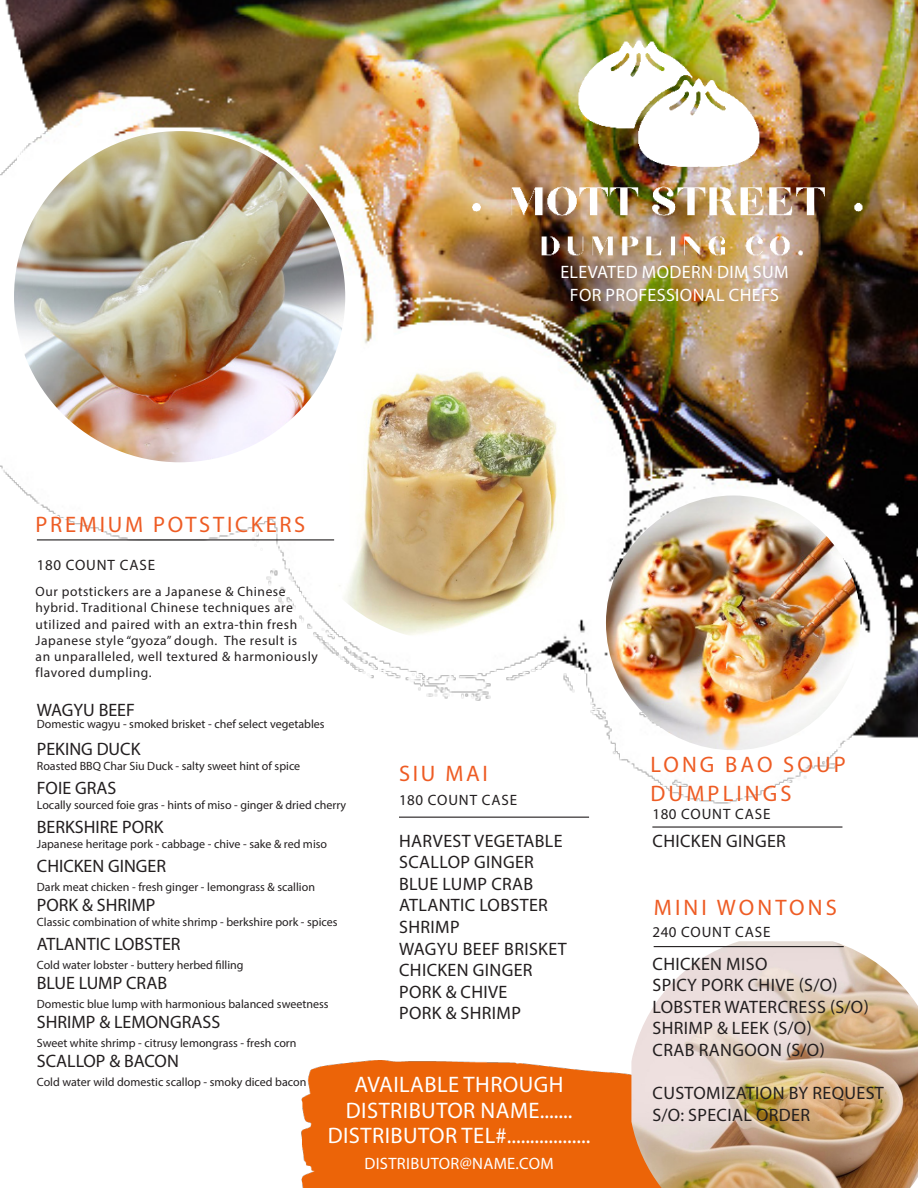
<style>
.page{position:relative;width:918px;height:1188px;background:#fff}
.page>*{position:absolute;margin:0;border:0;box-sizing:border-box;transform-origin:0 0}
.t1{font:22.5px/25.5px "Myriad Pro";letter-spacing:.02em;color:#fff;text-align:center}
.t2{font:22.5px/28.5px "Myriad Pro";letter-spacing:.125em;color:#ee5c24}
.t3{font:18px/21.6px "Myriad Pro";letter-spacing:.02em;color:#231f20}
.t4{font:18px "Myriad Pro";color:#231f20}
.t5{font:18px/23px "Myriad Pro";letter-spacing:.02em;color:#fff;text-align:center}
.t6{font:16.5px "Myriad Pro";letter-spacing:.02em;color:#fff}
.t7{font:15px "Myriad Pro";letter-spacing:.06em;color:#231f20}
.t8{font:13.5px/16.2px "Myriad Pro";letter-spacing:.04em;color:#231f20}
.t9{font:12px "Myriad Pro";color:#231f20}
</style>
<div class="page">
<img style="left:0;top:0;width:918px;height:804px">
<img style="left:301px;top:1060px;width:330px;height:128px">
<img style="left:447px;top:26px;width:443px;height:248px">
<img style="left:14px;top:131px;width:331px;height:331px;border-radius:166px">
<img style="left:291px;top:326px;width:315px;height:315px;border-radius:157px">
<img style="left:606px;top:496px;width:255px;height:254px;border-radius:127px">
<img style="left:631px;top:941px;width:287px;height:247px">
<hr style="left:37px;top:539px;width:297px;height:1px;background:#231f20">
<hr style="left:399px;top:817px;width:190px;height:1px;background:#231f20">
<hr style="left:652px;top:826px;width:190px;height:2px;background:#231f20">
<hr style="left:654px;top:946px;width:190px;height:1px;background:#231f20">
<p class="t2" style="left:36px;top:510px;width:271px">PREMIUM POTSTICKERS</p>
<p class="t7" style="left:37px;top:556px;width:120px">180 COUNT CASE</p>
<p class="t8" style="left:36px;top:583px;width:284px">Our potstickers are a Japanese &amp; Chinese hybrid. Traditional Chinese techniques are utilized and paired with an extra-thin fresh Japanese style “gyoza” dough. The result is<br>an unparalleled, well textured &amp; harmoniously flavored dumpling.</p>
<p class="t5" style="left:560px;top:260px;width:230px">ELEVATED MODERN DIM SUM<br>FOR PROFESSIONAL CHEFS</p>
<p class="t4" style="left:37px;top:699px;width:100px">WAGYU BEEF</p>
<p class="t9" style="left:37px;top:716px;width:289px">Domestic wagyu - smoked brisket - chef select vegetables</p>
<p class="t4" style="left:37px;top:738px;width:105px">PEKING DUCK</p>
<p class="t9" style="left:37px;top:758px;width:265px">Roasted BBQ Char Siu Duck - salty sweet hint of spice</p>
<p class="t4" style="left:37px;top:777px;width:81px">FOIE GRAS</p>
<p class="t9" style="left:37px;top:797px;width:311px">Locally sourced foie gras - hints of miso - ginger &amp; dried cherry</p>
<p class="t4" style="left:37px;top:816px;width:128px">BERKSHIRE PORK</p>
<p class="t9" style="left:37px;top:836px;width:292px">Japanese heritage pork - cabbage - chive - sake &amp; red miso</p>
<p class="t4" style="left:37px;top:855px;width:131px">CHICKEN GINGER</p>
<p class="t9" style="left:37px;top:880px;width:280px">Dark meat chicken - fresh ginger - lemongrass &amp; scallion</p>
<p class="t4" style="left:37px;top:894px;width:120px">PORK &amp; SHRIMP</p>
<p class="t9" style="left:37px;top:914px;width:302px">Classic combination of white shrimp - berkshire pork - spices</p>
<p class="t4" style="left:37px;top:933px;width:145px">ATLANTIC LOBSTER</p>
<p class="t9" style="left:37px;top:958px;width:208px">Cold water lobster - buttery herbed filling</p>
<p class="t4" style="left:37px;top:972px;width:132px">BLUE LUMP CRAB</p>
<p class="t9" style="left:37px;top:997px;width:293px">Domestic blue lump with harmonious balanced sweetness</p>
<p class="t4" style="left:37px;top:1011px;width:185px">SHRIMP &amp; LEMONGRASS</p>
<p class="t9" style="left:37px;top:1036px;width:261px">Sweet white shrimp - citrusy lemongrass - fresh corn</p>
<p class="t4" style="left:37px;top:1050px;width:144px">SCALLOP &amp; BACON</p>
<p class="t9" style="left:37px;top:1075px;width:271px">Cold water wild domestic scallop - smoky diced bacon</p>
<p class="t2" style="left:399px;top:759px;width:91px">SIU MAI</p>
<p class="t7" style="left:399px;top:791px;width:120px">180 COUNT CASE</p>
<p class="t3" style="left:399px;top:829px;width:169px">HARVEST VEGETABLE<br>SCALLOP GINGER<br>BLUE LUMP CRAB<br>ATLANTIC LOBSTER<br>SHRIMP<br>WAGYU BEEF BRISKET<br>CHICKEN GINGER<br>PORK &amp; CHIVE<br>PORK &amp; SHRIMP</p>
<p class="t1" style="left:354px;top:1072px;width:211px">AVAILABLE THROUGH</p>
<p class="t1" style="left:328px;top:1097px;width:264px">DISTRIBUTOR NAME.......<br>DISTRIBUTOR TEL#..................</p>
<p class="t6" style="left:364px;top:1153px;width:191px">DISTRIBUTOR@NAME.COM</p>
<p class="t2" style="left:650px;top:750px;width:197px">LONG BAO SOUP<br>DUMPLINGS</p>
<p class="t7" style="left:652px;top:805px;width:120px">180 COUNT CASE</p>
<p class="t3" style="left:653px;top:829px;width:135px">CHICKEN GINGER</p>
<p class="t2" style="left:654px;top:893px;width:185px">MINI WONTONS</p>
<p class="t7" style="left:652px;top:923px;width:120px">240 COUNT CASE</p>
<p class="t3" style="left:653px;top:953px;width:218px">CHICKEN MISO<br>SPICY PORK CHIVE (S/O)<br>LOBSTER WATERCRESS (S/O)<br>SHRIMP &amp; LEEK (S/O)<br>CRAB RANGOON (S/O)</p>
<p class="t3" style="left:653px;top:1082px;width:233px">CUSTOMIZATION BY REQUEST<br>S/O: SPECIAL ORDER</p>
</div>
